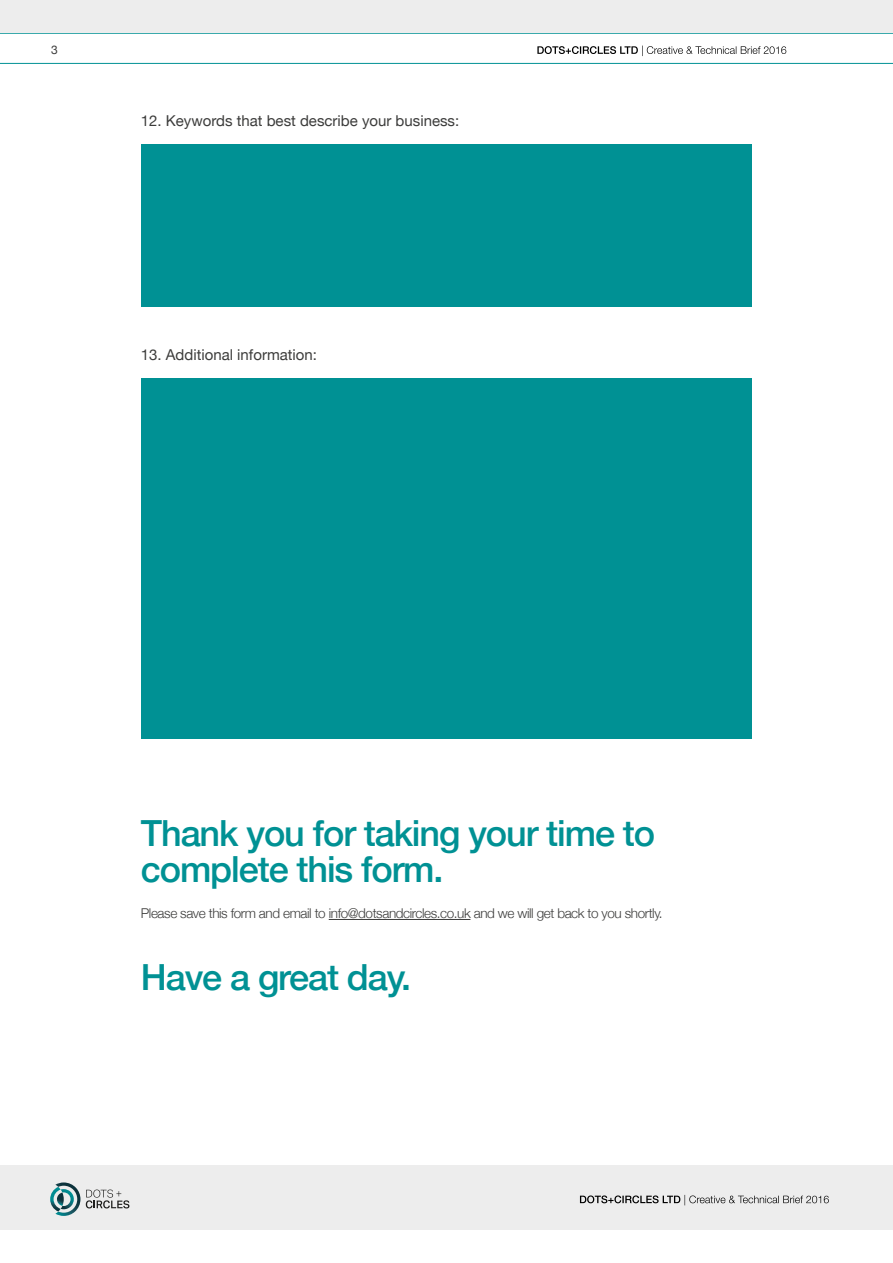
<style>
.page{position:relative;width:893px;height:1263px;background:#fff}
.page>*{position:absolute;margin:0;border:0;box-sizing:border-box;transform-origin:0 0}
.t1{font:500 36px/36px "Helvetica Neue";letter-spacing:-.03em;color:#009194}
.t2{font:15px "Helvetica Neue";color:#3c3c3b}
.t3{font:300 13.5px "Helvetica Neue";letter-spacing:-.03em;color:#3c3c3b}
.t4{font:12px "Helvetica Neue";color:#3c3c3b}
</style>
<div class="page">
<hr style="left:0;top:33px;width:893px;height:1px;background:#009194">
<hr style="left:0;top:63px;width:893px;height:1px;background:#009194">
<div style="left:0;top:1165px;width:893px;height:65px;background:#ededed"></div>
<div style="left:0;top:0;width:893px;height:33px;background:#ededed"></div>
<svg style="left:537px;top:46px;width:249px;height:10px"></svg>
<svg style="left:580px;top:1195px;width:249px;height:10px"></svg>
<svg style="left:50px;top:1182px;width:30px;height:34px"></svg>
<svg style="left:86px;top:1189px;width:43px;height:19px"></svg>
<hr style="left:329px;top:919px;width:141px;height:1px;background:#3c3c3b">
<div style="left:142px;top:144px;width:610px;height:162px;background:#009194"></div>
<div style="left:142px;top:378px;width:610px;height:360px;background:#009194"></div>
<p class="t4" style="left:51px;top:41px;width:8px">3</p>
<p class="t2" style="left:141px;top:110px;width:320px">12. Keywords that best describe your business:</p>
<p class="t2" style="left:141px;top:344px;width:178px">13. Additional information:</p>
<h1 class="t1" style="left:141px;top:812px;width:516px">Thank you for taking your time to complete this form.</h1>
<p class="t3" style="left:141px;top:902px;width:523px">Please save this form and email to info@dotsandcircles.co.uk and we will get back to you shortly.</p>
<h1 class="t1" style="left:141px;top:956px;width:272px">Have a great day.</h1>
</div>
